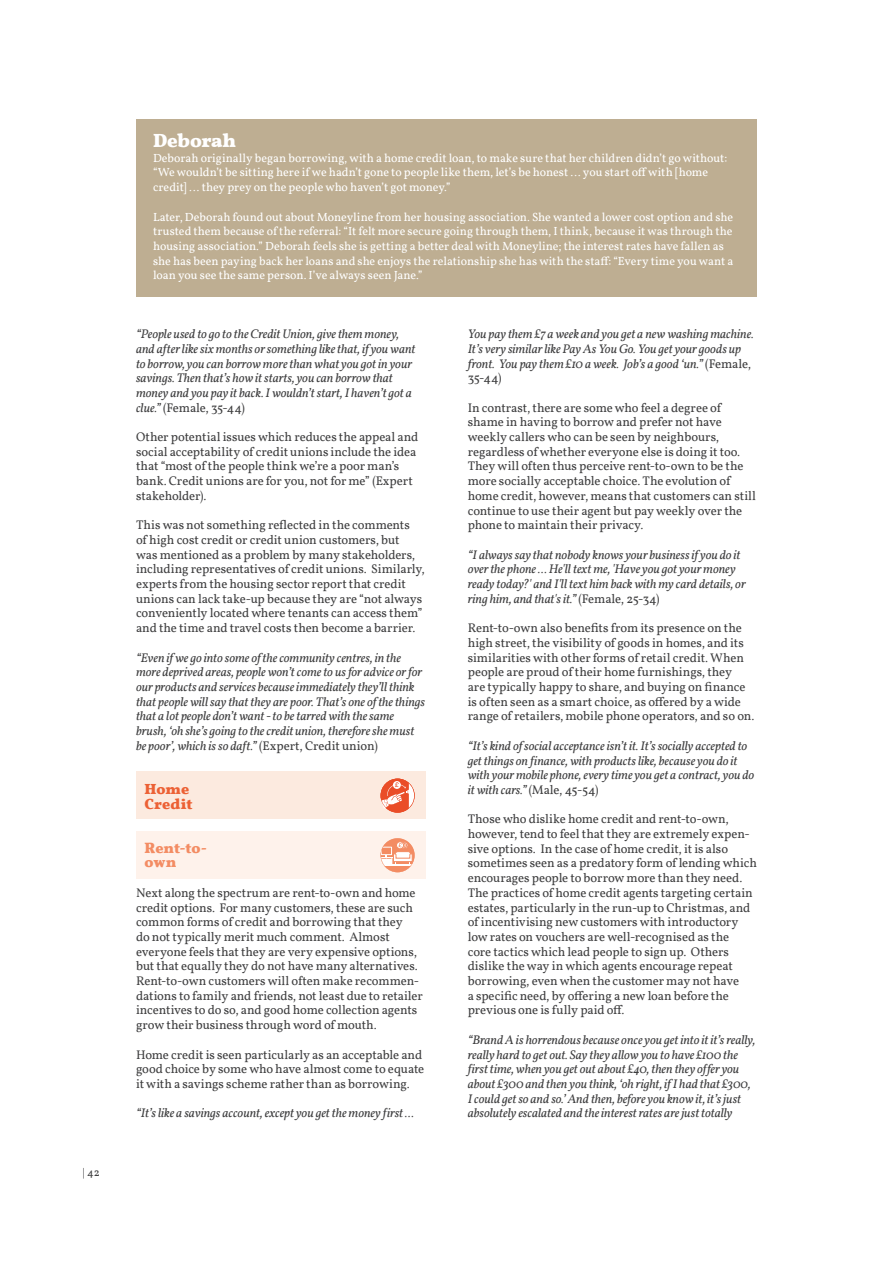
<style>
.page{position:relative;width:893px;height:1263px;background:#fff}
.page>*{position:absolute;margin:0;border:0;box-sizing:border-box;transform-origin:0 0}
.t1{font:700 19.5px "Vollkorn";letter-spacing:-.015em;color:#fff}
.t2{font:700 15px/14.7px "Vollkorn";color:#f38c63}
.t3{font:700 15px/14.7px "Vollkorn";letter-spacing:.005em;color:#ec6034}
.t4{font:12.75px/14.7px "Vollkorn";letter-spacing:-.01em;color:#3e3e3f}
.t5{font:italic 12.75px/14.7px "Vollkorn";letter-spacing:-.01em;color:#3e3e3f}
.t6{font:12px/14.7px "Vollkorn";color:#fff}
.t7{font:11.25px "Vollkorn";color:#3e3e3f}
.s1{font-style:normal}
</style>
<div class="page">
<div style="left:136px;top:831px;width:289px;height:48px;background:#fef2eb"></div>
<svg style="left:381px;top:838px;width:34px;height:34px"></svg>
<div style="left:136px;top:119px;width:621px;height:177px;background:#beae92"></div>
<div style="left:136px;top:771px;width:289px;height:48px;background:#fceadf"></div>
<svg style="left:381px;top:779px;width:34px;height:34px"></svg>
<p class="t7" style="left:83px;top:1165px;width:18px">| 42</p>
<h1 class="t1" style="left:153px;top:128px;width:85px">Deborah</h1>
<p class="t6" style="left:153px;top:150px;width:576px">Deborah originally began borrowing, with a home credit loan, to make sure that her children didn’t go without: “We wouldn’t be sitting here if we hadn’t gone to people like them, let’s be honest … you start off with [home credit] … they prey on the people who haven’t got money.”</p>
<p class="t6" style="left:153px;top:209px;width:582px">Later, Deborah found out about Moneyline from her housing association. She wanted a lower cost option and she trusted them because of the referral: “It felt more secure going through them, I think, because it was through the housing association.” Deborah feels she is getting a better deal with Moneyline; the interest rates have fallen as she has been paying back her loans and she enjoys the relationship she has with the staff: “Every time you want a loan you see the same person. I’ve always seen Jane.”</p>
<p class="t5" style="left:136px;top:327px;width:281px">“People used to go to the Credit Union, give them money, and after like six months or something like that, if you want to borrow, you can borrow more than what you got in your savings. Then that’s how it starts, you can borrow that money and you pay it back. I wouldn’t start, I haven’t got a clue.” <span class="s1">(Female, 35-44)</span></p>
<p class="t4" style="left:136px;top:429px;width:284px">Other potential issues which reduces the appeal and social acceptability of credit unions include the idea that “most of the people think we’re a poor man’s bank. Credit unions are for you, not for me” (Expert stakeholder).</p>
<p class="t4" style="left:136px;top:518px;width:290px">This was not something reflected in the comments<br>of high cost credit or credit union customers, but<br>was mentioned as a problem by many stakeholders, including representatives of credit unions. Similarly, experts from the housing sector report that credit unions can lack take-up because they are “not always conveniently located where tenants can access them” and the time and travel costs then become a barrier.</p>
<p class="t5" style="left:136px;top:650px;width:291px">“Even if we go into some of the community centres, in the more deprived areas, people won’t come to us for advice or for our products and services because immediately they’ll think that people will say that they are poor. That’s one of the things that a lot people don’t want - to be tarred with the same brush, ‘oh she’s going to the credit union, therefore she must be poor’, which is so daft.” <span class="s1">(Expert, Credit union)</span></p>
<p class="t3" style="left:145px;top:781px;width:49px">Home<br>Credit</p>
<p class="t2" style="left:145px;top:840px;width:64px">Rent-to&shy;own</p>
<p class="t4" style="left:136px;top:885px;width:288px">Next along the spectrum are rent-to-own and home credit options. For many customers, these are such common forms of credit and borrowing that they<br>do not typically merit much comment. Almost everyone feels that they are very expensive options, but that equally they do not have many alternatives.<br>Rent-to-own customers will often make recommen&shy;dations to family and friends, not least due to retailer incentives to do so, and good home collection agents grow their business through word of mouth.</p>
<p class="t4" style="left:136px;top:1047px;width:290px">Home credit is seen particularly as an acceptable and good choice by some who have almost come to equate it with a savings scheme rather than as borrowing.</p>
<p class="t5" style="left:136px;top:1106px;width:280px">“It’s like a savings account, except you get the money first …</p>
<p class="t5" style="left:468px;top:327px;width:287px">You pay them £7 a week and you get a new washing machine.<br>It’s very similar like Pay As You Go. You get your goods up front. You pay them £10 a week. Job’s a good ‘un.” <span class="s1">(Female, 35-44)</span></p>
<p class="t4" style="left:468px;top:400px;width:290px">In contrast, there are some who feel a degree of shame in having to borrow and prefer not have weekly callers who can be seen by neighbours, regardless of whether everyone else is doing it too.<br>They will often thus perceive rent-to-own to be the more socially acceptable choice. The evolution of home credit, however, means that customers can still continue to use their agent but pay weekly over the phone to maintain their privacy.</p>
<p class="t5" style="left:468px;top:547px;width:279px">“I always say that nobody knows your business if you do it over the phone … He'll text me, 'Have you got your money ready today?' and I'll text him back with my card details, or ring him, and that's it.” <span class="s1">(Female, 25-34)</span></p>
<p class="t4" style="left:468px;top:621px;width:288px">Rent-to-own also benefits from its presence on the high street, the visibility of goods in homes, and its similarities with other forms of retail credit. When people are proud of their home furnishings, they<br>are typically happy to share, and buying on finance is often seen as a smart choice, as offered by a wide range of retailers, mobile phone operators, and so on.</p>
<p class="t5" style="left:468px;top:738px;width:288px">“It’s kind of social acceptance isn’t it. It’s socially accepted to get things on finance, with products like, because you do it with your mobile phone, every time you get a contract, you do it with cars.” <span class="s1">(Male, 45-54)</span></p>
<p class="t4" style="left:468px;top:812px;width:291px">Those who dislike home credit and rent-to-own, however, tend to feel that they are extremely expen&shy;sive options. In the case of home credit, it is also sometimes seen as a predatory form of lending which encourages people to borrow more than they need.<br>The practices of home credit agents targeting certain estates, particularly in the run-up to Christmas, and of incentivising new customers with introductory low rates on vouchers are well-recognised as the<br>core tactics which lead people to sign up. Others dislike the way in which agents encourage repeat borrowing, even when the customer may not have<br>a specific need, by offering a new loan before the previous one is fully paid off.</p>
<p class="t5" style="left:468px;top:1032px;width:289px">“Brand A is horrendous because once you get into it it’s really, really hard to get out. Say they allow you to have £100 the first time, when you get out about £40, then they offer you about £300 and then you think, ‘oh right, if I had that £300, I could get so and so.’ And then, before you know it, it’s just absolutely escalated and the interest rates are just totally</p>
</div>
